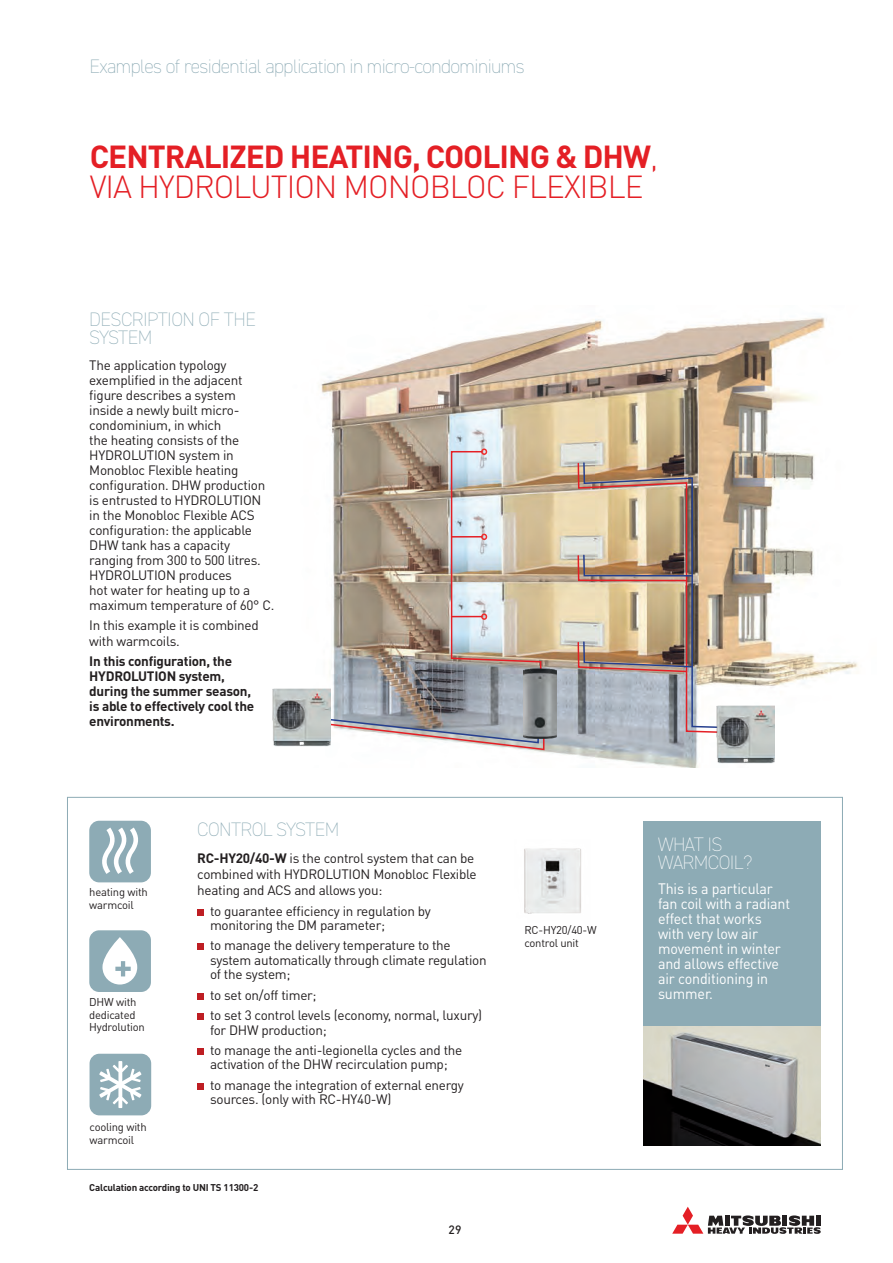
<style>
.page{position:relative;width:893px;height:1263px;background:#fff}
.page>*{position:absolute;margin:0;border:0;box-sizing:border-box;transform-origin:0 0}
.t1{font:300 31.5px/30px "DIN Pro";letter-spacing:-.03em;color:#e41f25}
.t2{font:200 19.5px/18px "DIN2014";letter-spacing:-.03em;color:#8dabb5}
.t3{font:200 19.5px/18px "DIN2014";letter-spacing:-.03em;color:#fff}
.t4{font:15px/15px "DIN Pro";letter-spacing:-.01em;color:#fff;scale:.95 1}
.t5{font:13.5px/15px "DIN Pro";letter-spacing:-.02em;color:#231f20}
.t6{font:700 13.5px/15px "DIN Pro";letter-spacing:-.02em;color:#231f20}
.t7{font:500 12px "DIN Pro";color:#231f20}
.t8{font:11.25px/12.8px "DIN Pro";letter-spacing:-.02em;color:#231f20}
.t9{font:700 9.75px "DIN Pro";letter-spacing:-.02em;color:#231f20}
.s1{font-weight:700}
</style>
<div class="page">
<img style="left:273px;top:316px;width:585px;height:451px">
<div style="left:89px;top:821px;width:62px;height:61px;background:#8dabb5;border-radius:10px"></div>
<svg style="left:102px;top:827px;width:36px;height:47px"></svg>
<div style="left:89px;top:930px;width:62px;height:62px;background:#8dabb5;border-radius:10px"></div>
<svg style="left:102px;top:937px;width:35px;height:47px"></svg>
<svg style="left:115px;top:961px;width:16px;height:15px"></svg>
<div style="left:90px;top:1054px;width:61px;height:61px;background:#8dabb5;border-radius:10px"></div>
<svg style="left:99px;top:1061px;width:43px;height:47px"></svg>
<div style="left:643px;top:821px;width:178px;height:242px;background:#8dabb5"></div>
<img style="left:643px;top:1026px;width:178px;height:119px">
<img style="left:577px;top:461px;width:160px;height:273px">
<img style="left:303px;top:448px;width:242px;height:303px">
<img style="left:524px;top:668px;width:33px;height:70px">
<svg style="left:672px;top:1207px;width:149px;height:27px"></svg>
<div style="left:197px;top:909px;width:7px;height:7px;background:#be1e23"></div>
<div style="left:197px;top:943px;width:7px;height:7px;background:#be1e23"></div>
<div style="left:197px;top:993px;width:7px;height:7px;background:#be1e23"></div>
<div style="left:197px;top:1013px;width:7px;height:7px;background:#be1e23"></div>
<div style="left:197px;top:1048px;width:7px;height:7px;background:#be1e23"></div>
<div style="left:197px;top:1083px;width:7px;height:7px;background:#be1e23"></div>
<img style="left:524px;top:848px;width:57px;height:66px">
<img style="left:272px;top:689px;width:59px;height:57px">
<img style="left:716px;top:706px;width:59px;height:57px">
<h2 class="t2" style="left:90px;top:57px;width:437px">Examples of residential application in micro-condominiums</h2>
<h1 class="t1" style="left:90px;top:140px;width:570px"><span class="s1">CENTRALIZED HEATING, COOLING &amp; DHW</span>,<br>VIA HYDROLUTION MONOBLOC FLEXIBLE</h1>
<h2 class="t2" style="left:89px;top:311px;width:168px">DESCRIPTION OF THE<br>SYSTEM</h2>
<p class="t5" style="left:89px;top:357px;width:187px">The application typology exemplified in the adjacent figure describes a system<br>inside a newly built micro&shy;condominium, in which<br>the heating consists of the<br>HYDROLUTION system in<br>Monobloc Flexible heating configuration. DHW production is entrusted to HYDROLUTION in the Monobloc Flexible ACS configuration: the applicable<br>DHW tank has a capacity ranging from 300 to 500 litres.<br>HYDROLUTION produces<br>hot water for heating up to a maximum temperature of 60° C.</p>
<p class="t5" style="left:89px;top:617px;width:171px;line-height:16.2px">In this example it is combined with warmcoils.</p>
<p class="t6" style="left:89px;top:652px;width:167px">In this configuration, the<br>HYDROLUTION system, during the summer season, is able to effectively cool the environments.</p>
<p class="t8" style="left:89px;top:885px;width:60px">heating with warmcoil</p>
<p class="t8" style="left:89px;top:995px;width:57px">DHW with dedicated<br>Hydrolution</p>
<p class="t8" style="left:90px;top:1120px;width:59px">cooling with warmcoil</p>
<h2 class="t2" style="left:197px;top:820px;width:144px">CONTROL SYSTEM</h2>
<p class="t5" style="left:197px;top:849px;width:281px;line-height:16.2px"><span class="s1">RC-HY20/40-W</span> is the control system that can be combined with HYDROLUTION Monobloc Flexible heating and ACS and allows you:</p>
<p class="t5" style="left:210px;top:903px;width:222px;line-height:14.4px">to guarantee efficiency in regulation by monitoring the DM parameter;</p>
<p class="t5" style="left:210px;top:938px;width:278px;line-height:14.4px">to manage the delivery temperature to the system automatically through climate regulation of the system;</p>
<p class="t5" style="left:210px;top:984px;width:274px;line-height:20.4px">to set on/off timer;<br>to set 3 control levels (economy, normal, luxury)</p>
<p class="t5" style="left:210px;top:1019px;width:254px;line-height:20.4px">for DHW production;<br>to manage the anti-legionella cycles and the</p>
<p class="t5" style="left:210px;top:1054px;width:255px;line-height:20.4px">activation of the DHW recirculation pump;<br>to manage the integration of external energy</p>
<p class="t5" style="left:210px;top:1091px;width:183px">sources. (only with RC-HY40-W)</p>
<p class="t9" style="left:89px;top:1179px;width:171px">Calculation according to UNI TS 11300-2</p>
<p class="t7" style="left:449px;top:1220px;width:14px">29</p>
<p class="t8" style="left:524px;top:923px;width:74px">RC-HY20/40-W control unit</p>
<h2 class="t3" style="left:658px;top:835px;width:96px">WHAT IS<br>WARMCOIL?</h2>
<p class="t4" style="left:658px;top:881px;width:140px">This is a particular fan coil with a radiant effect that works with very low air movement in winter and allows effective air conditioning in summer.</p>
</div>
